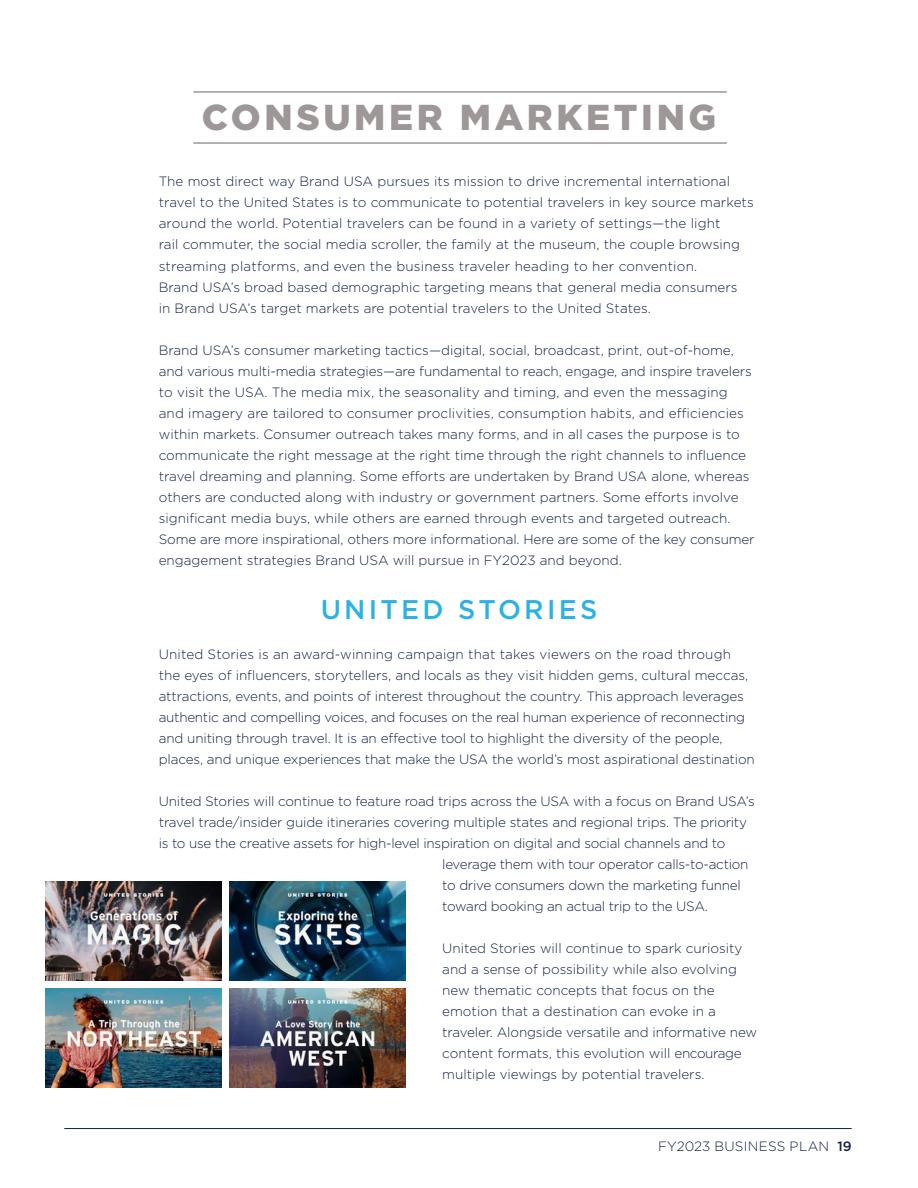
<style>
.page{position:relative;width:918px;height:1188px;background:#fff}
.page>*{position:absolute;margin:0;border:0;box-sizing:border-box;transform-origin:0 0}
.Header_-_Align_Cente{font:900 36px "Gotham";letter-spacing:.1em;color:#9e9797}
.t1{font:500 27px "Gotham";letter-spacing:.12em;color:#2ab1e6}
.t2{font:300 13.5px/21px "Gotham";color:#122046}
.t3{font:300 13.5px "Gotham";letter-spacing:-.02em;color:#122046}
.t4{font:300 13.5px "Gotham";letter-spacing:.02em;color:#122046}
.s1{font-weight:500}
</style>
<div class="page">
<hr style="left:64px;top:1128px;width:788px;height:1px;background:#122046">
<hr style="left:193px;top:142px;width:534px;height:2px;background:#9e9797">
<hr style="left:193px;top:91px;width:534px;height:2px;background:#9e9797">
<img style="left:45px;top:881px;width:177px;height:100px">
<img style="left:229px;top:881px;width:177px;height:100px">
<img style="left:45px;top:988px;width:177px;height:100px">
<img style="left:229px;top:988px;width:177px;height:100px">
<p class="Header_-_Align_Cente" style="left:202px;top:93px;width:516px">CONSUMER MARKETING</p>
<p class="t2" style="left:159px;top:171px;width:597px">The most direct way Brand USA pursues its mission to drive incremental international travel to the United States is to communicate to potential travelers in key source markets around the world. Potential travelers can be found in a variety of settings—the light<br>rail commuter, the social media scroller, the family at the museum, the couple browsing streaming platforms, and even the business traveler heading to her convention.<br>Brand USA’s broad based demographic targeting means that general media consumers<br>in Brand USA’s target markets are potential travelers to the United States.</p>
<p class="t2" style="left:159px;top:339px;width:597px">Brand USA’s consumer marketing tactics—digital, social, broadcast, print, out-of-home, and various multi-media strategies—are fundamental to reach, engage, and inspire travelers to visit the USA. The media mix, the seasonality and timing, and even the messaging and imagery are tailored to consumer proclivities, consumption habits, and efficiencies within markets. Consumer outreach takes many forms, and in all cases the purpose is to communicate the right message at the right time through the right channels to influence travel dreaming and planning. Some efforts are undertaken by Brand USA alone, whereas others are conducted along with industry or government partners. Some efforts involve significant media buys, while others are earned through events and targeted outreach.<br>Some are more inspirational, others more informational. Here are some of the key consumer engagement strategies Brand USA will pursue in FY2023 and beyond.</p>
<h2 class="t1" style="left:321px;top:592px;width:278px">UNITED STORIES</h2>
<p class="t2" style="left:159px;top:643px;width:598px">United Stories is an award-winning campaign that takes viewers on the road through the eyes of influencers, storytellers, and locals as they visit hidden gems, cultural meccas, attractions, events, and points of interest throughout the country. This approach leverages authentic and compelling voices, and focuses on the real human experience of reconnecting and uniting through travel. It is an effective tool to highlight the diversity of the people, places, and unique experiences that make the USA the world’s most aspirational destination</p>
<p class="t2" style="left:159px;top:790px;width:598px">United Stories will continue to feature road trips across the USA with a focus on Brand USA’s</p>
<p class="t2" style="left:159px;top:811px;width:590px">travel trade/insider guide itineraries covering multiple states and regional trips. The priority</p>
<p class="t3" style="left:159px;top:834px;width:568px">is to use the creative assets for high-level inspiration on digital and social channels and to</p>
<p class="t3" style="left:442px;top:855px;width:308px">leverage them with tour operator calls-to-action</p>
<p class="t3" style="left:442px;top:876px;width:300px">to drive consumers down the marketing funnel</p>
<p class="t3" style="left:442px;top:897px;width:267px">toward booking an actual trip to the USA.</p>
<p class="t2" style="left:442px;top:937px;width:316px">United Stories will continue to spark curiosity and a sense of possibility while also evolving new thematic concepts that focus on the emotion that a destination can evoke in a traveler. Alongside versatile and informative new content formats, this evolution will encourage multiple viewings by potential travelers.</p>
<p class="t4" style="left:658px;top:1138px;width:195px">FY2023 BUSINESS PLAN <span class="s1">19</span></p>
</div>
